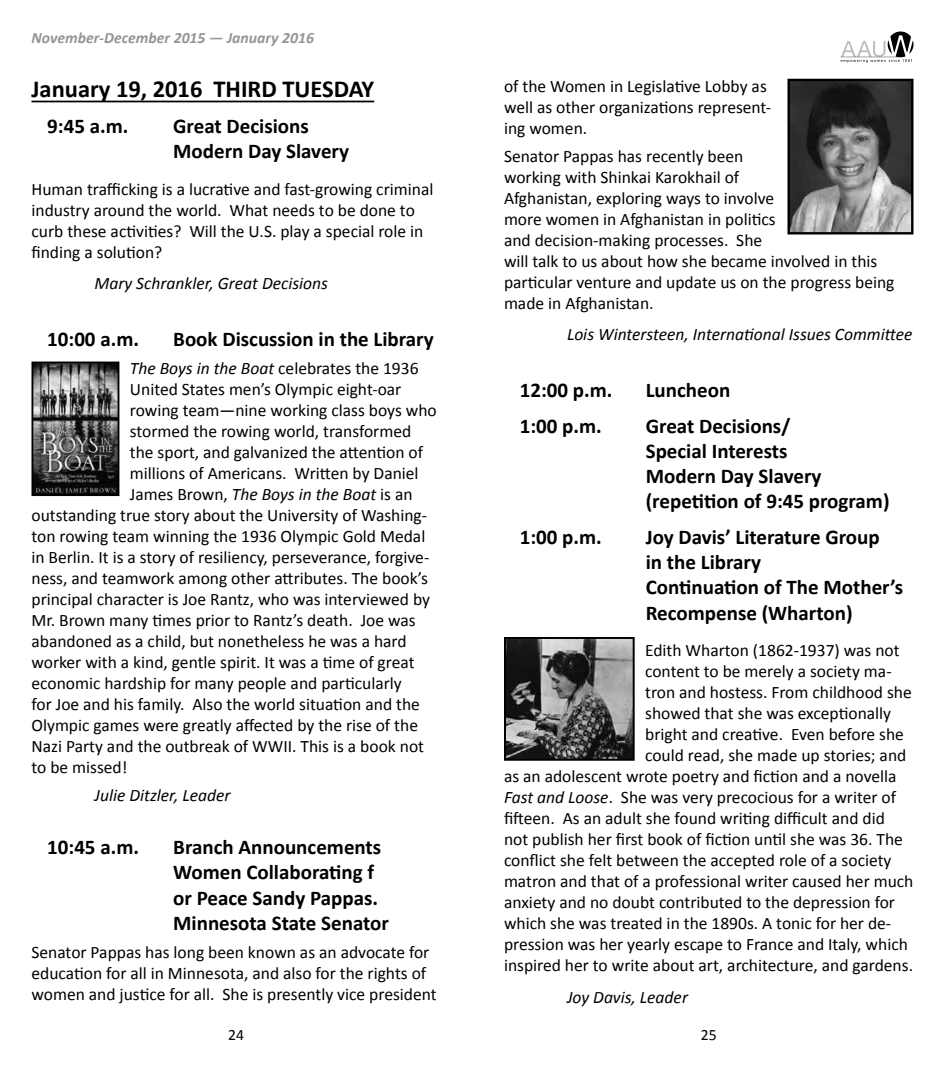
<style>
.page{position:relative;width:945px;height:1071px;background:#fff}
.page>*{position:absolute;margin:0;border:0;box-sizing:border-box;transform-origin:0 0}
.t1{font:700 24.5px "Calibri";color:#000}
.t2{font:700 21px/25.2px "Calibri";color:#000}
.t3{font:17.5px/21px "Calibri";color:#000}
.t4{font:italic 17.5px "Calibri";color:#000}
.t5{font:italic 700 15.75px "Calibri";color:#939598}
.t6{font:15.75px "Calibri";color:#000}
.s1{font-style:italic}
.s2{font-style:normal}
</style>
<div class="page">
<svg style="left:841px;top:32px;width:73px;height:31px"></svg>
<img style="left:507px;top:640px;width:125px;height:118px">
<div style="left:504px;top:637px;width:131px;height:124px;border:2px solid #000"></div>
<hr style="left:32px;top:101px;width:342px;height:1px;background:#000">
<img style="left:35px;top:365px;width:81px;height:128px">
<div style="left:32px;top:362px;width:87px;height:134px;border:2px solid #000"></div>
<img style="left:791px;top:82px;width:120px;height:149px">
<div style="left:788px;top:79px;width:126px;height:155px;border:2px solid #000"></div>
<p class="t5" style="left:32px;top:28px;width:284px">November-December 2015 — January 2016</p>
<h1 class="t1" style="left:32px;top:74px;width:344px">January 19, 2016 THIRD TUESDAY</h1>
<p class="t2" style="left:47px;top:112px;width:83px">9:45 a.m.</p>
<p class="t2" style="left:173px;top:112px;width:177px">Great Decisions<br>Modern Day Slavery</p>
<p class="t3" style="left:32px;top:178px;width:403px">Human trafficking is a lucrative and fast-growing criminal industry around the world. What needs to be done to curb these activities? Will the U.S. play a special role in finding a solution?</p>
<p class="t4" style="left:94px;top:273px;width:235px">Mary Schrankler, Great Decisions</p>
<p class="t2" style="left:47px;top:325px;width:93px">10:00 a.m.</p>
<p class="t2" style="left:173px;top:325px;width:262px">Book Discussion in the Library</p>
<p class="t3" style="left:130px;top:357px;width:290px"><span class="s1">The Boys in the Boat</span> celebrates the 1936</p>
<p class="t3" style="left:130px;top:378px;width:273px">United States men’s Olympic eight-oar</p>
<p class="t3" style="left:130px;top:399px;width:308px">rowing team—nine working class boys who</p>
<p class="t3" style="left:130px;top:420px;width:283px">stormed the rowing world, transformed</p>
<p class="t3" style="left:130px;top:441px;width:295px">the sport, and galvanized the attention of</p>
<p class="t3" style="left:130px;top:462px;width:290px">millions of Americans. Written by Daniel</p>
<p class="t4" style="left:130px;top:483px;width:284px"><span class="s2">James Brown,</span> The Boys in the Boat <span class="s2">is an</span></p>
<p class="t3" style="left:31px;top:504px;width:397px">outstanding true story about the University of Washing-</p>
<p class="t3" style="left:31px;top:525px;width:395px">ton rowing team winning the 1936 Olympic Gold Medal</p>
<p class="t3" style="left:31px;top:546px;width:399px">in Berlin. It is a story of resiliency, perseverance, forgive-</p>
<p class="t3" style="left:31px;top:567px;width:398px">ness, and teamwork among other attributes. The book’s</p>
<p class="t3" style="left:31px;top:588px;width:400px">principal character is Joe Rantz, who was interviewed by</p>
<p class="t3" style="left:31px;top:609px;width:386px">Mr. Brown many times prior to Rantz’s death. Joe was</p>
<p class="t3" style="left:31px;top:630px;width:377px">abandoned as a child, but nonetheless he was a hard</p>
<p class="t3" style="left:31px;top:651px;width:385px">worker with a kind, gentle spirit. It was a time of great</p>
<p class="t3" style="left:31px;top:672px;width:372px">economic hardship for many people and particularly</p>
<p class="t3" style="left:31px;top:693px;width:390px">for Joe and his family. Also the world situation and the</p>
<p class="t3" style="left:31px;top:714px;width:388px">Olympic games were greatly affected by the rise of the</p>
<p class="t3" style="left:31px;top:735px;width:394px">Nazi Party and the outbreak of WWII. This is a book not</p>
<p class="t3" style="left:31px;top:756px;width:98px">to be missed!</p>
<p class="t4" style="left:94px;top:784px;width:137px">Julie Ditzler, Leader</p>
<p class="t2" style="left:47px;top:834px;width:93px">10:45 a.m.</p>
<p class="t2" style="left:173px;top:834px;width:217px">Branch Announcements<br>Women Collaborating f or Peace Sandy Pappas.<br>Minnesota State Senator</p>
<p class="t3" style="left:32px;top:941px;width:407px">Senator Pappas has long been known as an advocate for education for all in Minnesota, and also for the rights of women and justice for all. She is presently vice president</p>
<p class="t3" style="left:504px;top:75px;width:269px">of the Women in Legislative Lobby as well as other organizations represent&shy;ing women.</p>
<p class="t3" style="left:504px;top:145px;width:392px">Senator Pappas has recently been<br>working with Shinkai Karokhail of<br>Afghanistan, exploring ways to involve<br>more women in Afghanistan in politics<br>and decision-making processes. She<br>will talk to us about how she became involved in this particular venture and update us on the progress being made in Afghanistan.</p>
<p class="t4" style="left:567px;top:324px;width:347px">Lois Wintersteen, International Issues Committee</p>
<p class="t2" style="left:520px;top:377px;width:94px">12:00 p.m.</p>
<p class="t2" style="left:646px;top:377px;width:86px">Luncheon</p>
<p class="t2" style="left:520px;top:412px;width:84px">1:00 p.m.</p>
<p class="t2" style="left:646px;top:412px;width:245px">Great Decisions/<br>Special Interests<br>Modern Day Slavery (repetition of 9:45 program)</p>
<p class="t2" style="left:520px;top:524px;width:84px">1:00 p.m.</p>
<p class="t2" style="left:646px;top:524px;width:259px">Joy Davis’ Literature Group<br>in the Library<br>Continuation of The Mother’s<br>Recompense (Wharton)</p>
<p class="t3" style="left:645px;top:639px;width:256px">Edith Wharton (1862-1937) was not</p>
<p class="t3" style="left:645px;top:660px;width:248px">content to be merely a society ma-</p>
<p class="t3" style="left:645px;top:681px;width:268px">tron and hostess. From childhood she</p>
<p class="t3" style="left:645px;top:702px;width:248px">showed that she was exceptionally</p>
<p class="t3" style="left:645px;top:723px;width:260px">bright and creative. Even before she</p>
<p class="t3" style="left:645px;top:744px;width:263px">could read, she made up stories; and</p>
<p class="t3" style="left:504px;top:765px;width:394px">as an adolescent wrote poetry and fiction and a novella</p>
<p class="t3" style="left:504px;top:786px;width:394px"><span class="s1">Fast and Loose</span>. She was very precocious for a writer of</p>
<p class="t3" style="left:504px;top:807px;width:382px">fifteen. As an adult she found writing difficult and did</p>
<p class="t3" style="left:504px;top:828px;width:400px">not publish her first book of fiction until she was 36. The</p>
<p class="t3" style="left:504px;top:849px;width:389px">conflict she felt between the accepted role of a society</p>
<p class="t3" style="left:504px;top:870px;width:411px">matron and that of a professional writer caused her much</p>
<p class="t3" style="left:504px;top:891px;width:393px">anxiety and no doubt contributed to the depression for</p>
<p class="t3" style="left:504px;top:912px;width:389px">which she was treated in the 1890s. A tonic for her de-</p>
<p class="t3" style="left:504px;top:933px;width:405px">pression was her yearly escape to France and Italy, which</p>
<p class="t3" style="left:504px;top:954px;width:411px">inspired her to write about art, architecture, and gardens.</p>
<p class="t4" style="left:567px;top:986px;width:123px">Joy Davis, Leader</p>
<p class="t6" style="left:228px;top:1025px;width:17px">24</p>
<p class="t6" style="left:701px;top:1025px;width:17px">25</p>
</div>
